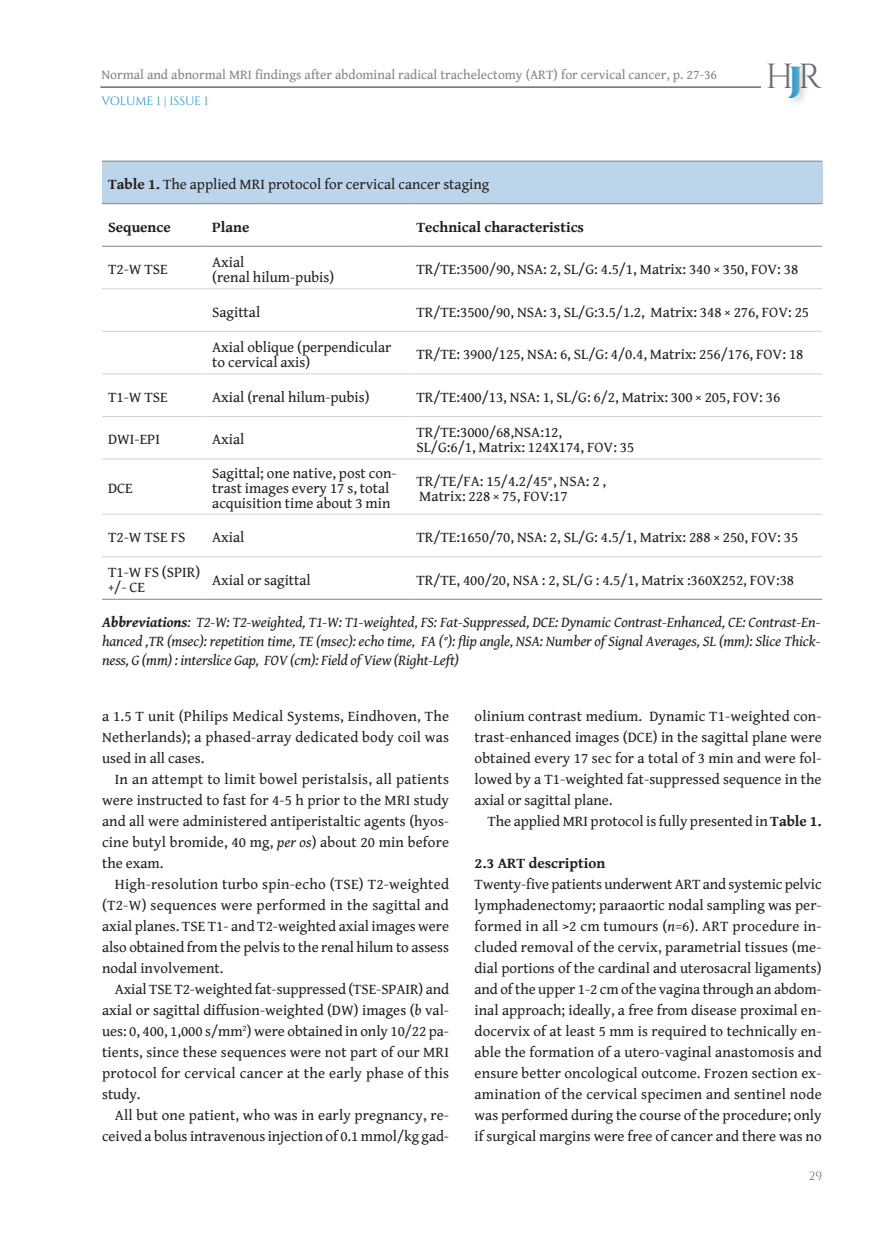
<style>
.page{position:relative;width:893px;height:1234px;background:#fff}
.page>*{position:absolute;margin:0;border:0;box-sizing:border-box;transform-origin:0 0}
.t1{font:34.8px "Cinzel";color:#6c6d70}
.TEXT_new{font:15px/21px "Gentium Book Basic";color:#231f20;text-align:justify}
.table_text{font:15px/15px "Gentium Book Basic";color:#231f20}
.TEXT_new-2{font:italic 15px/18.8px "Gentium Book Basic";letter-spacing:-.01em;color:#231f20;text-align:justify}
.table_text-2{font:700 15px "Gentium Book Basic";color:#231f20}
.TEXT_new-3{font:700 15px "Gentium Book Basic";color:#231f20}
.t2{font:13.5px "Gentium Book Basic";color:#828487}
.t3{font:12px "Cinzel";letter-spacing:-.015em;color:#1c91c5}
.t4{font:12px "Cinzel";color:#6c6d70}
.s1{font-weight:900;color:#1c91c5}
.s2{font-weight:700}
.s3{font-style:italic}
</style>
<div class="page">
<hr style="left:100px;top:86px;width:661px;height:2px;background:#6c6d70">
<div style="left:785px;top:61px;width:27px;height:47px;background:#231f20;opacity:.25"></div>
<div style="left:102px;top:161px;width:720px;height:43px;background:#bdd5ea"></div>
<svg style="left:102px;top:204px;width:720px;height:311px"></svg>
<hr style="left:102px;top:161px;width:104px;height:1px;background:#828487">
<hr style="left:206px;top:161px;width:204px;height:1px;background:#828487">
<hr style="left:410px;top:161px;width:412px;height:1px;background:#828487">
<hr style="left:102px;top:288px;width:104px;height:1px;background:#d1d2d4">
<hr style="left:206px;top:288px;width:204px;height:1px;background:#d1d2d4">
<hr style="left:410px;top:288px;width:412px;height:1px;background:#d1d2d4">
<hr style="left:102px;top:331px;width:104px;height:1px;background:#d1d2d4">
<hr style="left:206px;top:331px;width:204px;height:1px;background:#d1d2d4">
<hr style="left:410px;top:331px;width:412px;height:1px;background:#d1d2d4">
<hr style="left:102px;top:373px;width:104px;height:1px;background:#d1d2d4">
<hr style="left:206px;top:373px;width:204px;height:1px;background:#d1d2d4">
<hr style="left:410px;top:373px;width:412px;height:1px;background:#d1d2d4">
<hr style="left:102px;top:416px;width:104px;height:1px;background:#d1d2d4">
<hr style="left:206px;top:416px;width:204px;height:1px;background:#d1d2d4">
<hr style="left:410px;top:416px;width:412px;height:1px;background:#d1d2d4">
<hr style="left:102px;top:458px;width:104px;height:1px;background:#d1d2d4">
<hr style="left:206px;top:458px;width:204px;height:1px;background:#d1d2d4">
<hr style="left:410px;top:458px;width:412px;height:1px;background:#d1d2d4">
<hr style="left:102px;top:513px;width:104px;height:1px;background:#d1d2d4">
<hr style="left:206px;top:513px;width:204px;height:1px;background:#d1d2d4">
<hr style="left:410px;top:513px;width:412px;height:1px;background:#d1d2d4">
<hr style="left:102px;top:203px;width:104px;height:1px;background:#828487">
<hr style="left:206px;top:203px;width:204px;height:1px;background:#828487">
<hr style="left:410px;top:203px;width:412px;height:1px;background:#828487">
<hr style="left:102px;top:246px;width:104px;height:1px;background:#828487">
<hr style="left:206px;top:246px;width:204px;height:1px;background:#828487">
<hr style="left:410px;top:246px;width:412px;height:1px;background:#828487">
<hr style="left:102px;top:556px;width:104px;height:1px;background:#d1d2d4">
<hr style="left:206px;top:556px;width:204px;height:1px;background:#d1d2d4">
<hr style="left:410px;top:556px;width:412px;height:1px;background:#d1d2d4">
<hr style="left:102px;top:598px;width:104px;height:1px;background:#828487">
<hr style="left:206px;top:598px;width:204px;height:1px;background:#828487">
<hr style="left:410px;top:598px;width:412px;height:1px;background:#828487">
<p class="t2" style="left:101px;top:65px;width:617px">Normal and abnormal MRI findings after abdominal radical trachelectomy (ART) for cervical cancer, p. 27-36</p>
<p class="t3" style="left:101px;top:94px;width:108px">VOLUME 1 | ISSUE 1</p>
<h1 class="t1" style="left:765px;top:56px;width:58px">H<span class="s1">J</span>R</h1>
<p class="table_text" style="left:108px;top:176px;width:383px"><span class="s2">Table 1.</span> The applied MRI protocol for cervical cancer staging</p>
<p class="table_text-2" style="left:108px;top:215px;width:64px">Sequence</p>
<p class="table_text-2" style="left:212px;top:215px;width:39px">Plane</p>
<p class="table_text-2" style="left:416px;top:215px;width:169px">Technical characteristics</p>
<p class="table_text" style="left:108px;top:261px;width:61px">T2-W TSE</p>
<p class="table_text" style="left:212px;top:254px;width:34px">Axial</p>
<p class="table_text" style="left:212px;top:269px;width:124px">(renal hilum-pubis)</p>
<p class="table_text" style="left:416px;top:261px;width:383px">TR/TE:3500/90, NSA: 2, SL/G: 4.5/1, Matrix: 340 × 350, FOV: 38</p>
<p class="table_text" style="left:212px;top:304px;width:50px">Sagittal</p>
<p class="table_text" style="left:416px;top:304px;width:394px">TR/TE:3500/90, NSA: 3, SL/G:3.5/1.2, Matrix: 348 × 276, FOV: 25</p>
<p class="table_text" style="left:212px;top:339px;width:181px">Axial oblique (perpendicular to cervical axis)</p>
<p class="table_text" style="left:416px;top:346px;width:389px">TR/TE: 3900/125, NSA: 6, SL/G: 4/0.4, Matrix: 256/176, FOV: 18</p>
<p class="table_text" style="left:108px;top:389px;width:61px">T1-W TSE</p>
<p class="table_text" style="left:212px;top:389px;width:159px">Axial (renal hilum-pubis)</p>
<p class="table_text" style="left:416px;top:389px;width:365px">TR/TE:400/13, NSA: 1, SL/G: 6/2, Matrix: 300 × 205, FOV: 36</p>
<p class="table_text" style="left:108px;top:431px;width:53px">DWI-EPI</p>
<p class="table_text" style="left:212px;top:431px;width:34px">Axial</p>
<p class="table_text" style="left:416px;top:424px;width:147px">TR/TE:3000/68,NSA:12,</p>
<p class="table_text" style="left:416px;top:439px;width:220px">SL/G:6/1, Matrix: 124X174, FOV: 35</p>
<p class="table_text" style="left:108px;top:480px;width:26px">DCE</p>
<p class="table_text" style="left:212px;top:465px;width:186px">Sagittal; one native, post con&shy;trast images every 17 s, total acquisition time about 3 min</p>
<p class="table_text" style="left:416px;top:472px;width:191px">TR/TE/FA: 15/4.2/45°, NSA: 2 ,</p>
<p class="table_text" style="left:419px;top:487px;width:150px">Matrix: 228 × 75, FOV:17</p>
<p class="table_text" style="left:108px;top:529px;width:79px">T2-W TSE FS</p>
<p class="table_text" style="left:212px;top:529px;width:34px">Axial</p>
<p class="table_text" style="left:416px;top:529px;width:383px">TR/TE:1650/70, NSA: 2, SL/G: 4.5/1, Matrix: 288 × 250, FOV: 35</p>
<p class="table_text" style="left:108px;top:564px;width:94px">T1-W FS (SPIR) +/- CE</p>
<p class="table_text" style="left:212px;top:571px;width:100px">Axial or sagittal</p>
<p class="table_text" style="left:416px;top:571px;width:379px">TR/TE, 400/20, NSA : 2, SL/G : 4.5/1, Matrix :360X252, FOV:38</p>
<p class="TEXT_new-2" style="left:102px;top:612px;width:720px"><span class="s2">Abbreviations</span>: T2-W: T2-weighted, T1-W: T1-weighted, FS: Fat-Suppressed, DCE: Dynamic Contrast-Enhanced, CE: Contrast-En&shy;hanced ,TR (msec): repetition time, TE (msec): echo time, FA (°): flip angle, NSA: Number of Signal Averages, SL (mm): Slice Thick&shy;ness, G (mm) : interslice Gap, FOV (cm): Field of View (Right-Left)</p>
<p class="TEXT_new" style="left:102px;top:704px;width:349px">a 1.5 T unit (Philips Medical Systems, Eindhoven, The Netherlands); a phased-array dedicated body coil was used in all cases.</p>
<p class="TEXT_new" style="left:102px;top:767px;width:349px;text-indent:13px">In an attempt to limit bowel peristalsis, all patients were instructed to fast for 4-5 h prior to the MRI study and all were administered antiperistaltic agents (hyos&shy;cine butyl bromide, 40 mg, <span class="s3">per os</span>) about 20 min before the exam.</p>
<p class="TEXT_new" style="left:102px;top:872px;width:349px;text-indent:13px">High-resolution turbo spin-echo (TSE) T2-weighted (T2-W) sequences were performed in the sagittal and axial planes. TSE T1- and T2-weighted axial images were also obtained from the pelvis to the renal hilum to assess nodal involvement.</p>
<p class="TEXT_new" style="left:102px;top:977px;width:349px;text-indent:13px">Axial TSE T2-weighted fat-suppressed (TSE-SPAIR) and axial or sagittal diffusion-weighted (DW) images (<span class="s3">b</span> val&shy;ues: 0, 400, 1,000 s/mm<sup>2</sup>) were obtained in only 10/22 pa&shy;tients, since these sequences were not part of our MRI protocol for cervical cancer at the early phase of this study.</p>
<p class="TEXT_new" style="left:102px;top:1103px;width:349px;text-align:right">All but one patient, who was in early pregnancy, re&shy;ceived a bolus intravenous injection of 0.1 mmol/kg gad-</p>
<p class="TEXT_new" style="left:475px;top:704px;width:349px">olinium contrast medium. Dynamic T1-weighted con&shy;trast-enhanced images (DCE) in the sagittal plane were obtained every 17 sec for a total of 3 min and were fol&shy;lowed by a T1-weighted fat-suppressed sequence in the axial or sagittal plane.</p>
<p class="TEXT_new" style="left:487px;top:809px;width:336px">The applied MRI protocol is fully presented in <span class="s2">Table 1.</span></p>
<p class="TEXT_new-3" style="left:475px;top:851px;width:132px">2.3 ART description</p>
<p class="TEXT_new" style="left:475px;top:872px;width:349px">Twenty-five patients underwent ART and systemic pelvic lymphadenectomy; paraaortic nodal sampling was per&shy;formed in all &gt;2 cm tumours (<span class="s3">n</span>=6). ART procedure in&shy;cluded removal of the cervix, parametrial tissues (me&shy;dial portions of the cardinal and uterosacral ligaments) and of the upper 1-2 cm of the vagina through an abdom&shy;inal approach; ideally, a free from disease proximal en&shy;docervix of at least 5 mm is required to technically en&shy;able the formation of a utero-vaginal anastomosis and ensure better oncological outcome. Frozen section ex&shy;amination of the cervical specimen and sentinel node was performed during the course of the procedure; only if surgical margins were free of cancer and there was no</p>
<p class="t4" style="left:809px;top:1168px;width:15px">29</p>
</div>
